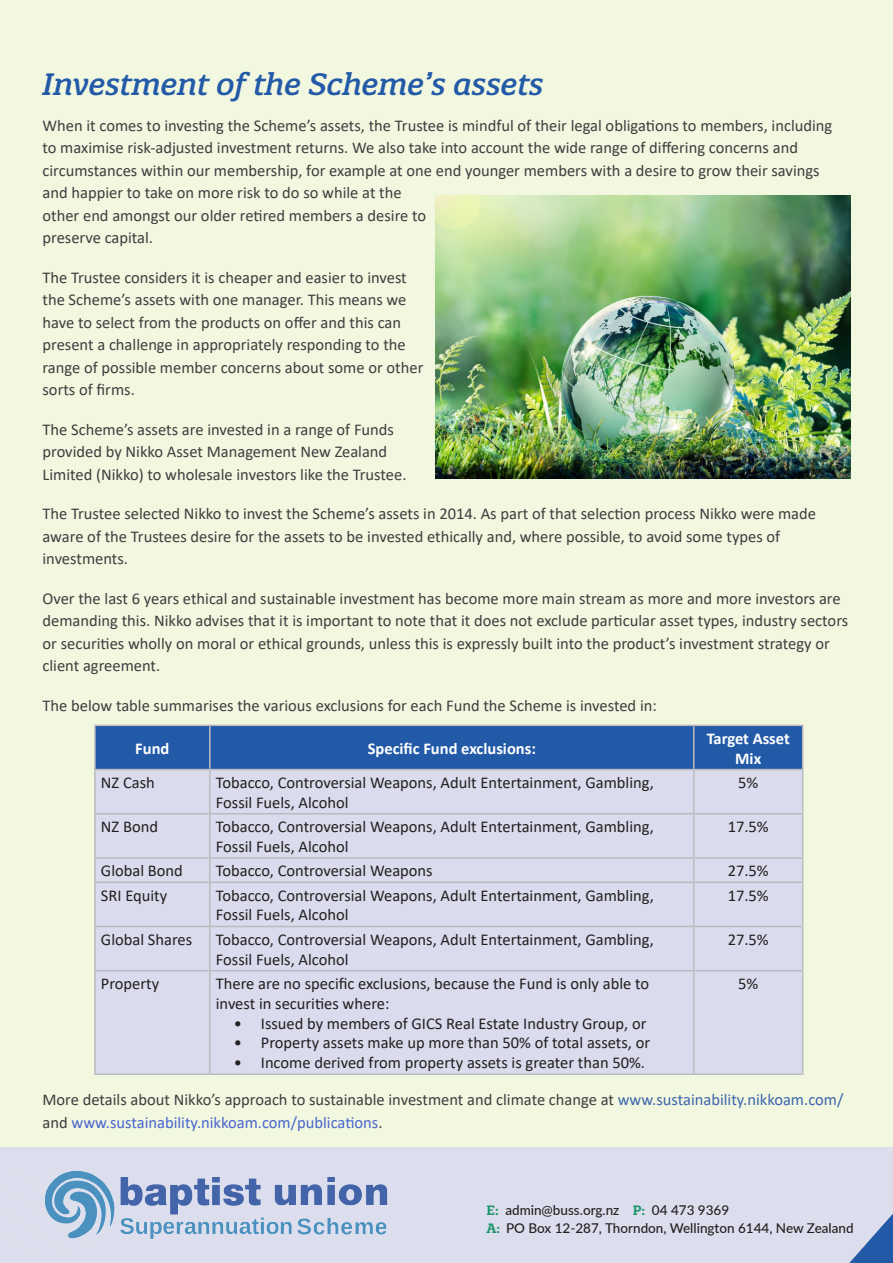
<style>
.page{position:relative;width:893px;height:1263px;background:#fff}
.page>*{position:absolute;margin:0;border:0;box-sizing:border-box;transform-origin:0 0}
.Heading_1{font:italic 500 30px "Quatro Slab";color:#235aa8}
.Paragraph_Style_1{font:16.5px/22.5px "Calibri";color:#3e3e3f}
.t1{font:16.5px/19.8px "Calibri";color:#231f20}
.t2{font:700 16.5px/19.8px "Calibri";color:#fff;text-align:center}
.LHead_-_Details{font:500 13.5px/18.1px "Lato";color:#231f20}
.s1{color:#3d65ae}
.s2{color:#4965ce}
.s3{font-family:"Quatro Slab";font-weight:600;font-size:13.2px;color:#1d956a}
</style>
<div class="page">
<div style="left:0;top:0;width:893px;height:1147px;background:#f2f7df"></div>
<div style="left:0;top:1147px;width:893px;height:116px;background:#dddeed"></div>
<svg style="left:849px;top:1213px;width:44px;height:50px"></svg>
<img style="left:45px;top:1171px;width:343px;height:68px">
<img style="left:436px;top:196px;width:414px;height:282px">
<div style="left:96px;top:726px;width:706px;height:43px;background:#235aa8"></div>
<div style="left:96px;top:770px;width:706px;height:303px;background:#dadbec"></div>
<hr style="left:94px;top:725px;width:116px;height:1px;background:#babbbe">
<hr style="left:94px;top:726px;width:2px;height:43px;background:#babbbe">
<hr style="left:210px;top:725px;width:484px;height:1px;background:#babbbe">
<hr style="left:209px;top:726px;width:2px;height:43px;background:#babbbe">
<hr style="left:694px;top:725px;width:109px;height:1px;background:#babbbe">
<hr style="left:693px;top:726px;width:1px;height:43px;background:#babbbe">
<hr style="left:802px;top:726px;width:1px;height:43px;background:#babbbe">
<hr style="left:94px;top:769px;width:116px;height:1px;background:#babbbe">
<hr style="left:94px;top:770px;width:2px;height:43px;background:#babbbe">
<hr style="left:210px;top:769px;width:484px;height:1px;background:#babbbe">
<hr style="left:209px;top:770px;width:2px;height:43px;background:#babbbe">
<hr style="left:694px;top:769px;width:109px;height:1px;background:#babbbe">
<hr style="left:693px;top:770px;width:1px;height:43px;background:#babbbe">
<hr style="left:802px;top:770px;width:1px;height:43px;background:#babbbe">
<hr style="left:94px;top:813px;width:116px;height:1px;background:#babbbe">
<hr style="left:94px;top:814px;width:2px;height:43px;background:#babbbe">
<hr style="left:210px;top:813px;width:484px;height:1px;background:#babbbe">
<hr style="left:209px;top:814px;width:2px;height:43px;background:#babbbe">
<hr style="left:694px;top:813px;width:109px;height:1px;background:#babbbe">
<hr style="left:693px;top:814px;width:1px;height:43px;background:#babbbe">
<hr style="left:802px;top:814px;width:1px;height:43px;background:#babbbe">
<hr style="left:94px;top:857px;width:116px;height:2px;background:#babbbe">
<hr style="left:94px;top:859px;width:2px;height:22px;background:#babbbe">
<hr style="left:210px;top:857px;width:484px;height:2px;background:#babbbe">
<hr style="left:209px;top:859px;width:2px;height:22px;background:#babbbe">
<hr style="left:694px;top:857px;width:109px;height:2px;background:#babbbe">
<svg style="left:693px;top:859px;width:1px;height:22px"></svg>
<svg style="left:802px;top:859px;width:1px;height:22px"></svg>
<hr style="left:94px;top:881px;width:116px;height:2px;background:#babbbe">
<hr style="left:94px;top:883px;width:2px;height:43px;background:#babbbe">
<hr style="left:210px;top:881px;width:484px;height:2px;background:#babbbe">
<hr style="left:209px;top:883px;width:2px;height:43px;background:#babbbe">
<hr style="left:694px;top:881px;width:109px;height:2px;background:#babbbe">
<hr style="left:693px;top:883px;width:1px;height:43px;background:#babbbe">
<hr style="left:802px;top:883px;width:1px;height:43px;background:#babbbe">
<hr style="left:94px;top:926px;width:116px;height:1px;background:#babbbe">
<hr style="left:94px;top:927px;width:2px;height:43px;background:#babbbe">
<hr style="left:210px;top:926px;width:484px;height:1px;background:#babbbe">
<hr style="left:209px;top:927px;width:2px;height:43px;background:#babbbe">
<hr style="left:694px;top:926px;width:109px;height:1px;background:#babbbe">
<hr style="left:693px;top:927px;width:1px;height:43px;background:#babbbe">
<hr style="left:802px;top:927px;width:1px;height:43px;background:#babbbe">
<hr style="left:94px;top:970px;width:116px;height:1px;background:#babbbe">
<hr style="left:94px;top:971px;width:2px;height:102px;background:#babbbe">
<hr style="left:210px;top:970px;width:484px;height:1px;background:#babbbe">
<hr style="left:209px;top:971px;width:2px;height:102px;background:#babbbe">
<hr style="left:694px;top:970px;width:109px;height:1px;background:#babbbe">
<hr style="left:693px;top:971px;width:1px;height:102px;background:#babbbe">
<hr style="left:802px;top:971px;width:1px;height:102px;background:#babbbe">
<hr style="left:94px;top:1073px;width:116px;height:2px;background:#babbbe">
<hr style="left:210px;top:1073px;width:484px;height:2px;background:#babbbe">
<hr style="left:694px;top:1073px;width:109px;height:2px;background:#babbbe">
<p class="Heading_1" style="left:43px;top:65px;width:503px">Investment of the Scheme’s assets</p>
<p class="Paragraph_Style_1" style="left:43px;top:114px;width:791px">When it comes to investing the Scheme’s assets, the Trustee is mindful of their legal obligations to members, including to maximise risk-adjusted investment returns. We also take into account the wide range of differing concerns and circumstances within our membership, for example at one end younger members with a desire to grow their savings and happier to take on more risk to do so while at the<br>other end amongst our older retired members a desire to<br>preserve capital.</p>
<p class="Paragraph_Style_1" style="left:43px;top:266px;width:382px">The Trustee considers it is cheaper and easier to invest the Scheme’s assets with one manager. This means we have to select from the products on offer and this can present a challenge in appropriately responding to the range of possible member concerns about some or other sorts of firms.</p>
<p class="Paragraph_Style_1" style="left:43px;top:418px;width:365px">The Scheme’s assets are invested in a range of Funds provided by Nikko Asset Management New Zealand<br>Limited (Nikko) to wholesale investors like the Trustee.</p>
<p class="Paragraph_Style_1" style="left:43px;top:502px;width:775px">The Trustee selected Nikko to invest the Scheme’s assets in 2014. As part of that selection process Nikko were made aware of the Trustees desire for the assets to be invested ethically and, where possible, to avoid some types of investments.</p>
<p class="Paragraph_Style_1" style="left:43px;top:587px;width:807px">Over the last 6 years ethical and sustainable investment has become more main stream as more and more investors are demanding this. Nikko advises that it is important to note that it does not exclude particular asset types, industry sectors or securities wholly on moral or ethical grounds, unless this is expressly built into the product’s investment strategy or client agreement.</p>
<p class="Paragraph_Style_1" style="left:43px;top:694px;width:616px">The below table summarises the various exclusions for each Fund the Scheme is invested in:</p>
<p class="t2" style="left:135px;top:738px;width:36px">Fund</p>
<p class="t2" style="left:368px;top:738px;width:170px">Specific Fund exclusions:</p>
<p class="t2" style="left:707px;top:728px;width:85px">Target Asset<br>Mix</p>
<p class="t1" style="left:101px;top:772px;width:55px">NZ Cash</p>
<p class="t1" style="left:216px;top:772px;width:439px">Tobacco, Controversial Weapons, Adult Entertainment, Gambling,<br>Fossil Fuels, Alcohol</p>
<p class="t1" style="left:738px;top:772px;width:22px">5%</p>
<p class="t1" style="left:101px;top:816px;width:59px">NZ Bond</p>
<p class="t1" style="left:216px;top:816px;width:439px">Tobacco, Controversial Weapons, Adult Entertainment, Gambling,<br>Fossil Fuels, Alcohol</p>
<p class="t1" style="left:728px;top:816px;width:43px">17.5%</p>
<p class="t1" style="left:101px;top:860px;width:83px">Global Bond</p>
<p class="t1" style="left:216px;top:860px;width:218px">Tobacco, Controversial Weapons</p>
<p class="t1" style="left:728px;top:860px;width:43px">27.5%</p>
<p class="t1" style="left:101px;top:885px;width:68px">SRI Equity</p>
<p class="t1" style="left:216px;top:885px;width:439px">Tobacco, Controversial Weapons, Adult Entertainment, Gambling,<br>Fossil Fuels, Alcohol</p>
<p class="t1" style="left:728px;top:885px;width:43px">17.5%</p>
<p class="t1" style="left:101px;top:929px;width:93px">Global Shares</p>
<p class="t1" style="left:216px;top:929px;width:439px">Tobacco, Controversial Weapons, Adult Entertainment, Gambling,<br>Fossil Fuels, Alcohol</p>
<p class="t1" style="left:728px;top:929px;width:43px">27.5%</p>
<p class="t1" style="left:101px;top:973px;width:60px">Property</p>
<p class="t1" style="left:216px;top:973px;width:435px">There are no specific exclusions, because the Fund is only able to invest in securities where:</p>
<p class="t1" style="left:234px;top:1013px;width:414px">• Issued by members of GICS Real Estate Industry Group, or</p>
<p class="t1" style="left:234px;top:1033px;width:418px">• Property assets make up more than 50% of total assets, or</p>
<p class="t1" style="left:234px;top:1052px;width:413px">• Income derived from property assets is greater than 50%.</p>
<p class="t1" style="left:738px;top:973px;width:22px">5%</p>
<p class="Paragraph_Style_1" style="left:43px;top:1088px;width:802px">More details about Nikko’s approach to sustainable investment and climate change at <span class="s1">www.sustainability.nikkoam.com/ </span>and <span class="s2">www.sustainability.nikkoam.com/publications</span>.</p>
<p class="LHead_-_Details" style="left:487px;top:1200px;width:369px"><span class="s3">E:</span> admin@buss.org.nz <span class="s3">P:</span> 04 473 9369<br><span class="s3">A:</span> PO Box 12-287, Thorndon, Wellington 6144, New Zealand</p>
</div>
